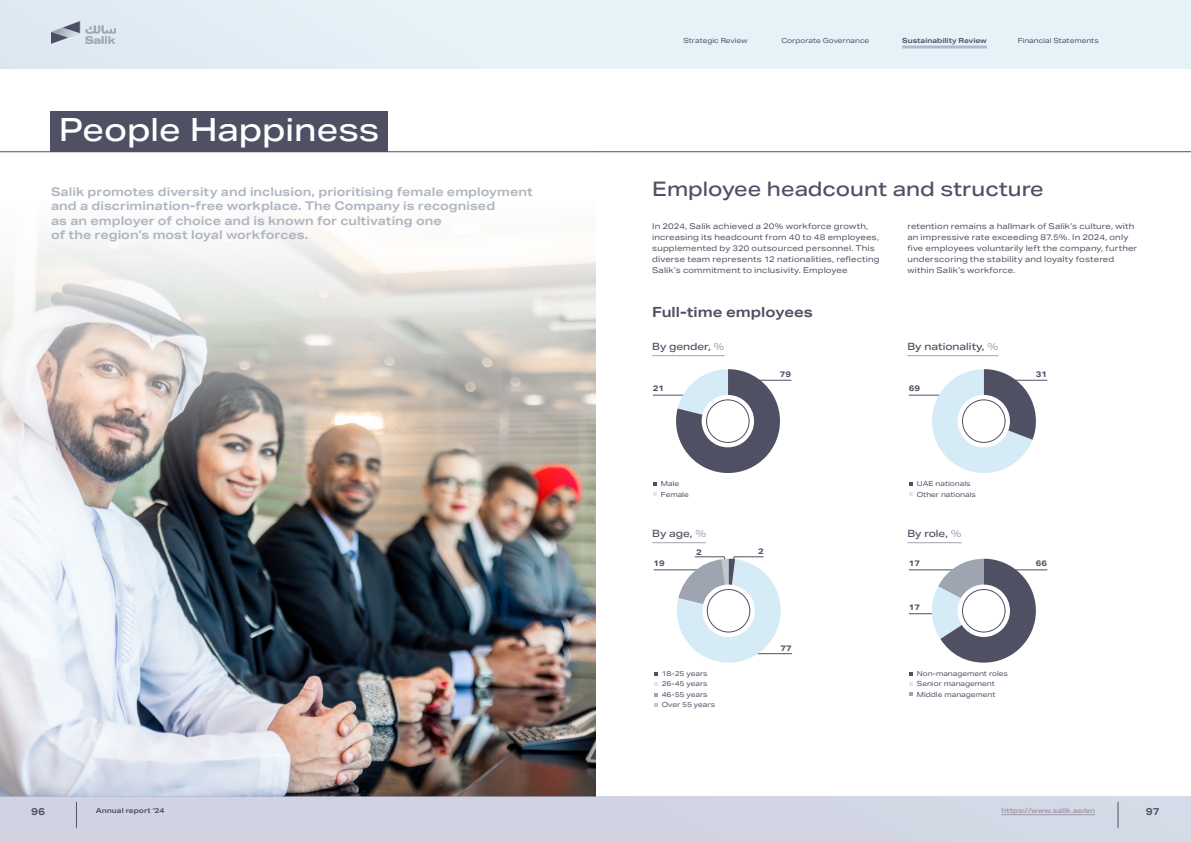
<style>
.page{position:relative;width:1191px;height:842px;background:#fff}
.page>*{position:absolute;margin:0;border:0;box-sizing:border-box;transform-origin:0 0}
.t1{font:500 32px "Aktiv Grotesk Ex";color:#fff}
.t2{font:500 20px "Aktiv Grotesk Ex";color:#4f5063}
.t3{font:700 14px "Aktiv Grotesk Ex";color:#4f5063}
.t4{font:700 12px/14.4px "Aktiv Grotesk Ex";color:#b0b6c0}
.t5{font:500 10px "Aktiv Grotesk Ex";color:#4f5063}
.t6{font:700 10px "Aktiv Grotesk Ex";color:#4f5063}
.t7{font:8px/11px "Aktiv Grotesk Ex";letter-spacing:.02em;color:#4f5063}
.t8{font:700 8px "Aktiv Grotesk Ex";color:#4f5063}
.t9{font:7px/10.4px "Aktiv Grotesk Ex";color:#4f5063}
.t10{font:700 7px "Aktiv Grotesk Ex";color:#4f5063}
.t11{font:700 7px "Aktiv Grotesk Ex";color:#9f9ba8}
.s1{font-weight:400;color:#9ea4b0}
</style>
<div class="page">
<img style="left:0;top:348px;width:595px;height:448px">
<svg style="left:0;top:152px;width:595px;height:196px"></svg>
<div style="left:50px;top:111px;width:338px;height:41px;background:#4f5063"></div>
<hr style="left:0;top:151px;width:595px;height:1px;background:#4f5063">
<hr style="left:652px;top:542px;width:54px;height:1px;background:#9ea4b0">
<hr style="left:907px;top:355px;width:91px;height:1px;background:#9ea4b0">
<hr style="left:907px;top:542px;width:54px;height:1px;background:#9ea4b0">
<hr style="left:652px;top:355px;width:72px;height:1px;background:#9ea4b0">
<hr style="left:653px;top:395px;width:50px;height:1px;background:#4f5063">
<hr style="left:741px;top:380px;width:50px;height:1px;background:#4f5063">
<svg style="left:676px;top:369px;width:104px;height:104px"></svg>
<div style="left:701px;top:395px;width:53px;height:52px;background:#fff;border-radius:50%"></div>
<svg style="left:653px;top:482px;width:4px;height:4px"></svg>
<svg style="left:653px;top:493px;width:4px;height:3px"></svg>
<div style="left:706px;top:400px;width:43px;height:42px;border:1px solid #4f5063;border-radius:50%"></div>
<hr style="left:653px;top:570px;width:51px;height:1px;background:#4f5063">
<hr style="left:741px;top:653px;width:51px;height:1px;background:#4f5063">
<svg style="left:654px;top:672px;width:4px;height:3px"></svg>
<svg style="left:654px;top:693px;width:4px;height:3px"></svg>
<svg style="left:654px;top:703px;width:4px;height:4px"></svg>
<svg style="left:654px;top:682px;width:4px;height:4px"></svg>
<svg style="left:673px;top:556px;width:111px;height:107px"></svg>
<hr style="left:909px;top:395px;width:50px;height:1px;background:#4f5063">
<hr style="left:996px;top:380px;width:51px;height:1px;background:#4f5063">
<svg style="left:925px;top:369px;width:111px;height:104px"></svg>
<div style="left:957px;top:395px;width:53px;height:52px;background:#fff;border-radius:50%"></div>
<svg style="left:909px;top:482px;width:4px;height:4px"></svg>
<svg style="left:909px;top:493px;width:4px;height:3px"></svg>
<div style="left:962px;top:400px;width:43px;height:42px;border:1px solid #4f5063;border-radius:50%"></div>
<hr style="left:909px;top:570px;width:50px;height:1px;background:#4f5063">
<hr style="left:909px;top:614px;width:50px;height:1px;background:#4f5063">
<hr style="left:996px;top:570px;width:51px;height:1px;background:#4f5063">
<svg style="left:929px;top:559px;width:107px;height:104px"></svg>
<div style="left:957px;top:584px;width:53px;height:53px;background:#fff;border-radius:50%"></div>
<svg style="left:909px;top:672px;width:4px;height:3px"></svg>
<svg style="left:909px;top:682px;width:4px;height:4px"></svg>
<svg style="left:909px;top:693px;width:4px;height:3px"></svg>
<div style="left:962px;top:589px;width:43px;height:43px;border:1px solid #4f5063;border-radius:50%"></div>
<hr style="left:595px;top:151px;width:596px;height:1px;background:#4f5063">
<div style="left:0;top:0;width:1191px;height:69px;background:#e5f3f9"></div>
<div style="left:0;top:796px;width:1191px;height:46px;background:#d0d4e2"></div>
<hr style="left:1001px;top:814px;width:94px;height:1px;background:#9f9ba8">
<svg style="left:76px;top:802px;width:1px;height:26px"></svg>
<svg style="left:1117px;top:802px;width:1px;height:26px"></svg>
<img style="left:51px;top:21px;width:64px;height:23px">
<hr style="left:902px;top:45px;width:84px;height:3px;background:#b2b8d0">
<h1 class="t1" style="left:59px;top:111px;width:322px">People Happiness</h1>
<h3 class="t4" style="left:51px;top:184px;width:483px">Salik promotes diversity and inclusion, prioritising female employment and a discrimination-free workplace. The Company is recognised<br>as an employer of choice and is known for cultivating one<br>of the region’s most loyal workforces.</h3>
<p class="t9" style="left:683px;top:35px;width:66px">Strategic Review</p>
<p class="t9" style="left:781px;top:35px;width:89px">Corporate Governance</p>
<p class="t10" style="left:902px;top:36px;width:86px">Sustainability Review</p>
<p class="t9" style="left:1017px;top:35px;width:82px">Financial Statements</p>
<h2 class="t2" style="left:652px;top:177px;width:393px">Employee headcount and structure</h2>
<p class="t7" style="left:652px;top:220px;width:229px">In 2024, Salik achieved a 20% workforce growth, increasing its headcount from 40 to 48 employees, supplemented by 320 outsourced personnel. This diverse team represents 12 nationalities, reflecting Salik’s commitment to inclusivity. Employee</p>
<p class="t7" style="left:907px;top:220px;width:231px">retention remains a hallmark of Salik’s culture, with an impressive rate exceeding 87.5%. In 2024, only five employees voluntarily left the company, further underscoring the stability and loyalty fostered within Salik’s workforce.</p>
<h3 class="t3" style="left:652px;top:303px;width:162px">Full-time employees</h3>
<p class="t5" style="left:652px;top:340px;width:74px">By gender, <span class="s1">%</span></p>
<p class="t5" style="left:907px;top:340px;width:92px">By nationality, <span class="s1">%</span></p>
<p class="t8" style="left:780px;top:369px;width:13px">79</p>
<p class="t8" style="left:1035px;top:369px;width:13px">31</p>
<p class="t8" style="left:653px;top:384px;width:13px">21</p>
<p class="t8" style="left:909px;top:384px;width:13px">69</p>
<p class="t9" style="left:661px;top:479px;width:29px">Male<br>Female</p>
<p class="t9" style="left:917px;top:479px;width:61px">UAE nationals<br>Other nationals</p>
<p class="t5" style="left:652px;top:527px;width:56px">By age, <span class="s1">%</span></p>
<p class="t5" style="left:907px;top:527px;width:56px">By role, <span class="s1">%</span></p>
<p class="t8" style="left:696px;top:548px;width:7px">2</p>
<p class="t8" style="left:758px;top:546px;width:7px">2</p>
<p class="t8" style="left:653px;top:559px;width:13px">19</p>
<p class="t8" style="left:909px;top:559px;width:13px">17</p>
<p class="t8" style="left:1035px;top:559px;width:13px">66</p>
<p class="t8" style="left:909px;top:602px;width:13px">17</p>
<p class="t8" style="left:780px;top:643px;width:13px">77</p>
<p class="t9" style="left:661px;top:668px;width:55px">18-25 years<br>26-45 years<br>46-55 years<br>Over 55 years</p>
<p class="t9" style="left:917px;top:668px;width:93px">Non-management roles<br>Senior management<br>Middle management</p>
<p class="t6" style="left:31px;top:805px;width:16px">96</p>
<p class="t10" style="left:96px;top:806px;width:70px">Annual report ‘24</p>
<p class="t11" style="left:1001px;top:806px;width:95px">https://www.salik.ae/en</p>
<p class="t6" style="left:1145px;top:805px;width:15px">97</p>
</div>
